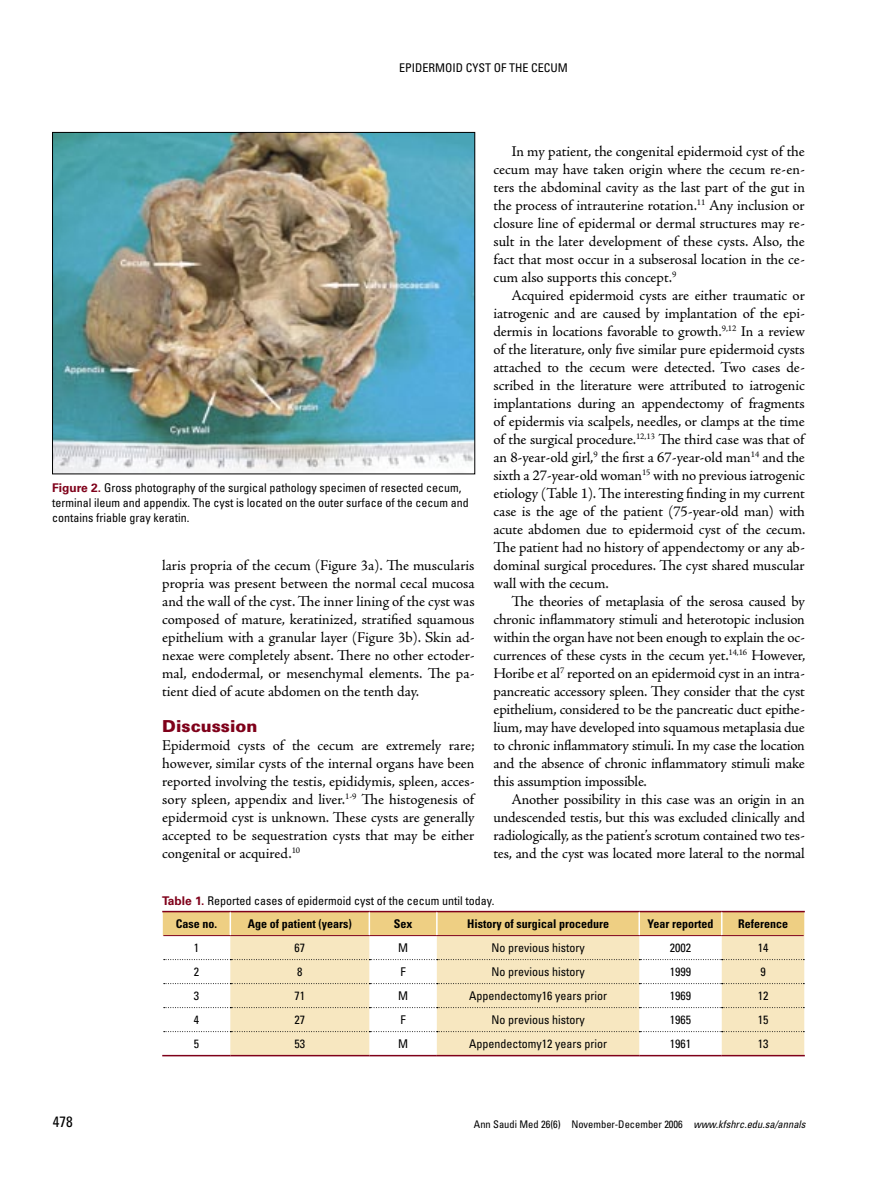
<style>
.page{position:relative;width:893px;height:1191px;background:#fff}
.page>*{position:absolute;margin:0;border:0;box-sizing:border-box;transform-origin:0 0}
.subhead{font:900 16.5px "Univers LT Std";color:#7f001a}
.body{font:15px/18px "Adobe Jenson Pro";letter-spacing:-.01em;color:#000;text-align:justify}
.body_after_sub{font:15px/18px "Adobe Jenson Pro";letter-spacing:-.005em;color:#000;text-align:justify}
.page_number_left{font:condensed 15px "Univers LT Std";color:#000}
.table_body_center{font:condensed 12px/15px "Univers LT Std";color:#000}
.table_body_center-2{font:700 condensed 12px "Univers LT Std";color:#000}
.running_head{font:condensed 12px "Univers LT Std";color:#000}
.footy_left{font:condensed 10.5px "Univers LT Std";color:#000}
.s1{font-weight:700;font-stretch:normal;color:#7f001a}
.s2{font-style:italic}
</style>
<div class="page">
<img style="left:54px;top:134px;width:419px;height:338px">
<div style="left:52px;top:132px;width:423px;height:342px;border:1px solid #000"></div>
<svg style="left:230px;top:936px;width:574px;height:119px;fill:#f7e7c0"></svg>
<svg style="left:164px;top:959px;width:640px;height:1px"></svg>
<svg style="left:164px;top:983px;width:640px;height:1px"></svg>
<svg style="left:164px;top:1007px;width:640px;height:1px"></svg>
<svg style="left:164px;top:1031px;width:640px;height:1px"></svg>
<hr style="left:162px;top:1055px;width:68px;height:1px;background:#7f001a">
<hr style="left:230px;top:1055px;width:139px;height:1px;background:#7f001a">
<hr style="left:369px;top:1055px;width:68px;height:1px;background:#7f001a">
<hr style="left:437px;top:1055px;width:202px;height:1px;background:#7f001a">
<hr style="left:639px;top:1055px;width:83px;height:1px;background:#7f001a">
<hr style="left:722px;top:1055px;width:83px;height:1px;background:#7f001a">
<hr style="left:162px;top:911px;width:68px;height:1px;background:#7f001a">
<hr style="left:722px;top:911px;width:83px;height:1px;background:#7f001a">
<svg style="left:163px;top:911px;width:641px;height:24px;background:#e7c37e"></svg>
<hr style="left:163px;top:935px;width:67px;height:1px;background:#7f001a">
<hr style="left:230px;top:935px;width:139px;height:1px;background:#7f001a">
<hr style="left:369px;top:935px;width:68px;height:1px;background:#7f001a">
<hr style="left:437px;top:935px;width:202px;height:1px;background:#7f001a">
<hr style="left:639px;top:935px;width:83px;height:1px;background:#7f001a">
<hr style="left:722px;top:935px;width:82px;height:1px;background:#7f001a">
<p class="running_head" style="left:399px;top:60px;width:170px">EPIDERMOID CYST OF THE CECUM</p>
<p class="body" style="left:493px;top:143px;width:313px;text-indent:18px">In my patient, the congenital epidermoid cyst of the cecum may have taken origin where the cecum re-en&shy;ters the abdominal cavity as the last part of the gut in the process of intrauterine rotation.<sup>11</sup> Any inclusion or closure line of epidermal or dermal structures may re&shy;sult in the later development of these cysts. Also, the fact that most occur in a subserosal location in the ce&shy;cum also supports this concept.<sup>9</sup></p>
<p class="body" style="left:493px;top:287px;width:313px;text-indent:18px">Acquired epidermoid cysts are either traumatic or iatrogenic and are caused by implantation of the epi&shy;dermis in locations favorable to growth.<sup>9,12</sup> In a review of the literature, only five similar pure epidermoid cysts attached to the cecum were detected. Two cases de&shy;scribed in the literature were attributed to iatrogenic implantations during an appendectomy of fragments of epidermis via scalpels, needles, or clamps at the time of the surgical procedure.<sup>12,13</sup> The third case was that of an 8-year-old girl,<sup>9</sup> the first a 67-year-old man<sup>14</sup> and the sixth a 27-year-old woman<sup>15</sup> with no previous iatrogenic etiology (Table 1). The interesting finding in my current case is the age of the patient (75-year-old man) with acute abdomen due to epidermoid cyst of the cecum.<br>The patient had no history of appendectomy or any ab&shy;dominal surgical procedures. The cyst shared muscular wall with the cecum.</p>
<p class="body" style="left:493px;top:593px;width:313px;text-indent:18px">The theories of metaplasia of the serosa caused by chronic inflammatory stimuli and heterotopic inclusion within the organ have not been enough to explain the oc&shy;currences of these cysts in the cecum yet.<sup>14,16</sup> However, Horibe et al<sup>7</sup> reported on an epidermoid cyst in an intra&shy;pancreatic accessory spleen. They consider that the cyst epithelium, considered to be the pancreatic duct epithe&shy;lium, may have developed into squamous metaplasia due to chronic inflammatory stimuli. In my case the location and the absence of chronic inflammatory stimuli make this assumption impossible.</p>
<p class="body" style="left:493px;top:791px;width:313px;text-indent:18px">Another possibility in this case was an origin in an undescended testis, but this was excluded clinically and radiologically, as the patient’s scrotum contained two tes&shy;tes, and the cyst was located more lateral to the normal</p>
<p class="table_body_center" style="left:162px;top:893px;width:334px"><span class="s1">Table 1.</span> Reported cases of epidermoid cyst of the cecum until today.</p>
<p class="table_body_center-2" style="left:176px;top:916px;width:43px">Case no.</p>
<p class="table_body_center-2" style="left:248px;top:916px;width:105px">Age of patient (years)</p>
<p class="table_body_center-2" style="left:394px;top:916px;width:20px">Sex</p>
<p class="table_body_center-2" style="left:467px;top:916px;width:143px">History of surgical procedure</p>
<p class="table_body_center-2" style="left:648px;top:916px;width:67px">Year reported</p>
<p class="table_body_center-2" style="left:738px;top:916px;width:52px">Reference</p>
<p class="table_body_center" style="left:194px;top:940px;width:7px">1</p>
<p class="table_body_center" style="left:294px;top:940px;width:12px">67</p>
<p class="table_body_center" style="left:398px;top:940px;width:11px">M</p>
<p class="table_body_center" style="left:491px;top:940px;width:95px">No previous history</p>
<p class="table_body_center" style="left:670px;top:940px;width:23px">2002</p>
<p class="table_body_center" style="left:758px;top:940px;width:12px">14</p>
<p class="table_body_center" style="left:194px;top:964px;width:7px">2</p>
<p class="table_body_center" style="left:297px;top:964px;width:7px">8</p>
<p class="table_body_center" style="left:400px;top:964px;width:7px">F</p>
<p class="table_body_center" style="left:491px;top:964px;width:95px">No previous history</p>
<p class="table_body_center" style="left:670px;top:964px;width:23px">1999</p>
<p class="table_body_center" style="left:760px;top:964px;width:7px">9</p>
<p class="table_body_center" style="left:194px;top:988px;width:7px">3</p>
<p class="table_body_center" style="left:294px;top:988px;width:12px">71</p>
<p class="table_body_center" style="left:398px;top:988px;width:11px">M</p>
<p class="table_body_center" style="left:469px;top:988px;width:139px">Appendectomy16 years prior</p>
<p class="table_body_center" style="left:670px;top:988px;width:23px">1969</p>
<p class="table_body_center" style="left:758px;top:988px;width:12px">12</p>
<p class="table_body_center" style="left:194px;top:1012px;width:7px">4</p>
<p class="table_body_center" style="left:294px;top:1012px;width:12px">27</p>
<p class="table_body_center" style="left:400px;top:1012px;width:7px">F</p>
<p class="table_body_center" style="left:491px;top:1012px;width:95px">No previous history</p>
<p class="table_body_center" style="left:670px;top:1012px;width:23px">1965</p>
<p class="table_body_center" style="left:758px;top:1012px;width:12px">15</p>
<p class="table_body_center" style="left:194px;top:1035px;width:7px">5</p>
<p class="table_body_center" style="left:294px;top:1035px;width:12px">53</p>
<p class="table_body_center" style="left:398px;top:1035px;width:11px">M</p>
<p class="table_body_center" style="left:469px;top:1035px;width:139px">Appendectomy12 years prior</p>
<p class="table_body_center" style="left:670px;top:1035px;width:23px">1961</p>
<p class="table_body_center" style="left:758px;top:1035px;width:12px">13</p>
<p class="table_body_center" style="left:52px;top:480px;width:418px"><span class="s1">Figure 2.</span> Gross photography of the surgical pathology specimen of resected cecum, terminal ileum and appendix. The cyst is located on the outer surface of the cecum and contains friable gray keratin.</p>
<p class="body" style="left:162px;top:557px;width:314px">laris propria of the cecum (Figure 3a). The muscularis propria was present between the normal cecal mucosa and the wall of the cyst. The inner lining of the cyst was composed of mature, keratinized, stratified squamous epithelium with a granular layer (Figure 3b). Skin ad&shy;nexae were completely absent. There no other ectoder&shy;mal, endodermal, or mesenchymal elements. The pa&shy;tient died of acute abdomen on the tenth day.</p>
<p class="subhead" style="left:162px;top:716px;width:97px">Discussion</p>
<p class="body_after_sub" style="left:162px;top:737px;width:314px">Epidermoid cysts of the cecum are extremely rare; however, similar cysts of the internal organs have been reported involving the testis, epididymis, spleen, acces&shy;sory spleen, appendix and liver.<sup>1-9</sup> The histogenesis of epidermoid cyst is unknown. These cysts are generally accepted to be sequestration cysts that may be either congenital or acquired.<sup>10</sup></p>
<p class="page_number_left" style="left:53px;top:1111px;width:21px">478</p>
<p class="footy_left" style="left:474px;top:1118px;width:333px">Ann Saudi Med 26(6) November-December 2006 <span class="s2">www.kfshrc.edu.sa/annals</span></p>
</div>
